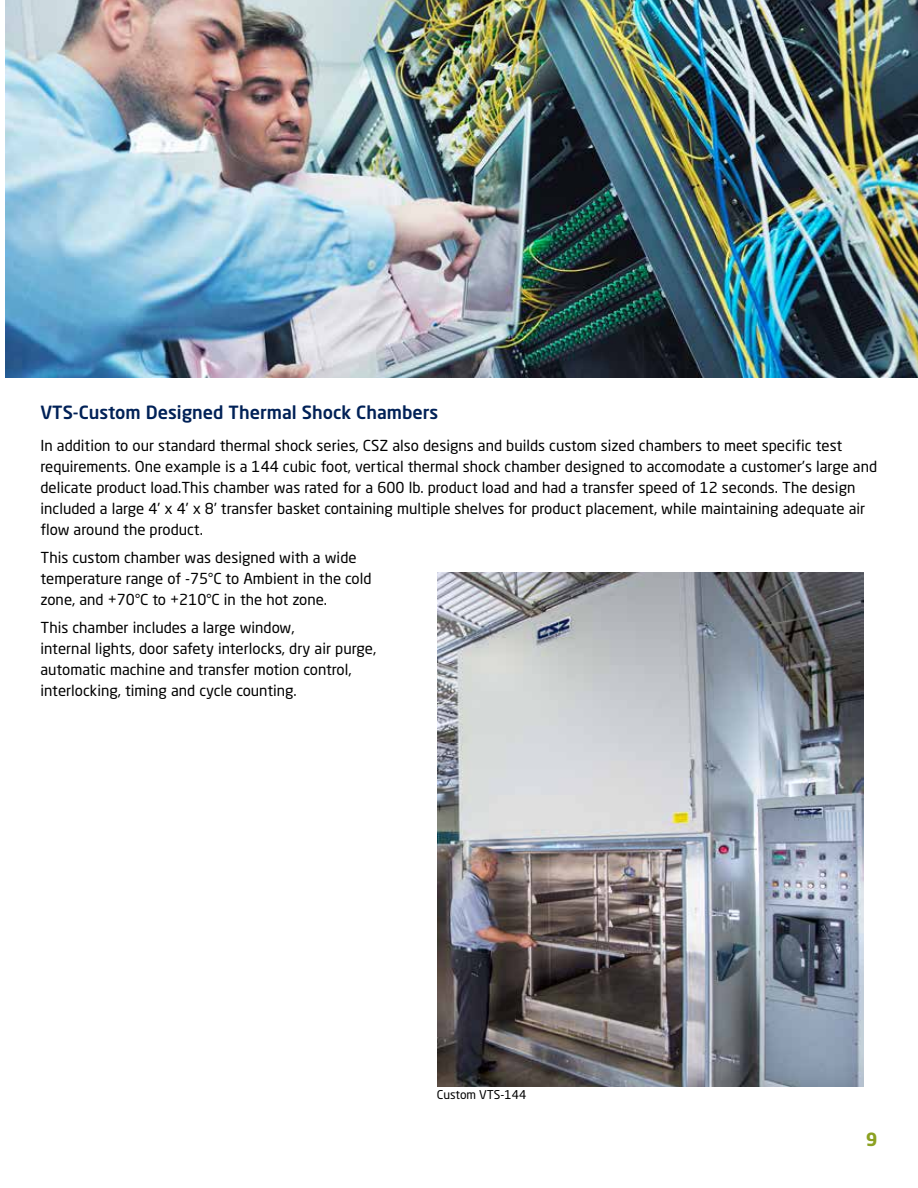
<style>
.page{position:relative;width:918px;height:1188px;background:#fff}
.page>*{position:absolute;margin:0;border:0;box-sizing:border-box;transform-origin:0 0}
.t1{font:500 18px "Neo Sans Std";color:#002157}
.t2{font:700 18px "Neo Sans Std";color:#8ca122}
.t3{font:15px/21px "Neo Sans Std";color:#000}
.t4{font:12px "Neo Sans Std";color:#000}
</style>
<div class="page">
<img style="left:5px;top:0;width:913px;height:378px">
<img style="left:437px;top:572px;width:427px;height:514px">
<p class="t1" style="left:40px;top:401px;width:399px">VTS-Custom Designed Thermal Shock Chambers</p>
<p class="t3" style="left:40px;top:435px;width:838px">In addition to our standard thermal shock series, CSZ also designs and builds custom sized chambers to meet specific test requirements. One example is a 144 cubic foot, vertical thermal shock chamber designed to accomodate a customer’s large and delicate product load.This chamber was rated for a 600 lb. product load and had a transfer speed of 12 seconds. The design included a large 4’ x 4’ x 8’ transfer basket containing multiple shelves for product placement, while maintaining adequate air flow around the product.</p>
<p class="t3" style="left:40px;top:547px;width:333px">This custom chamber was designed with a wide temperature range of -75°C to Ambient in the cold zone, and +70°C to +210°C in the hot zone.</p>
<p class="t3" style="left:40px;top:616px;width:337px">This chamber includes a large window,<br>internal lights, door safety interlocks, dry air purge, automatic machine and transfer motion control, interlocking, timing and cycle counting.</p>
<p class="t4" style="left:437px;top:1087px;width:91px">Custom VTS-144</p>
<p class="t2" style="left:866px;top:1127px;width:13px">9</p>
</div>
